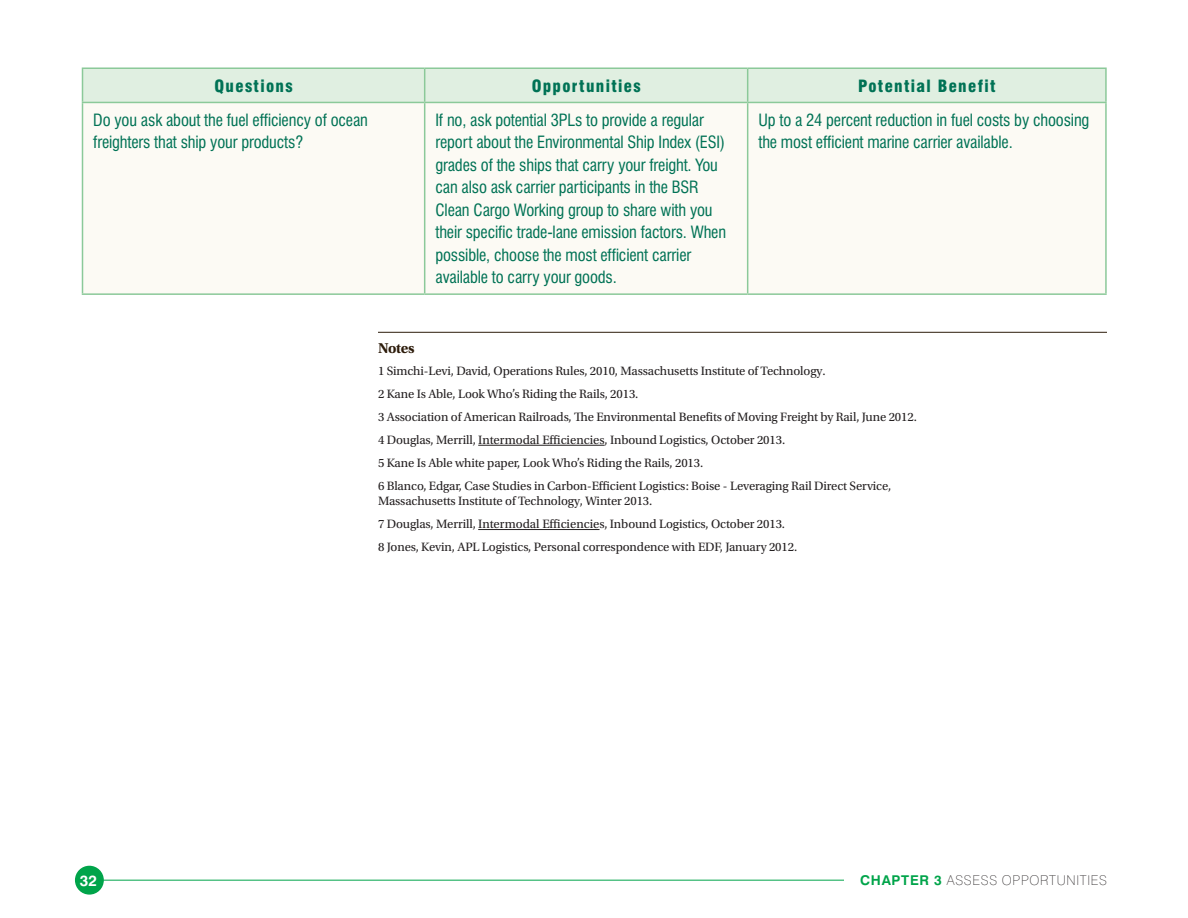
<style>
.page{position:relative;width:1188px;height:918px;background:#fff}
.page>*{position:absolute;margin:0;border:0;box-sizing:border-box;transform-origin:0 0}
.t1{font:condensed 16.5px/22.5px "Swiss 721 BT";letter-spacing:-.01em;color:#007255}
.t2{font:900 condensed 16.5px "Swiss 721 BT";letter-spacing:.08em;color:#007255}
.t3{font:700 15px "Utopia Std";letter-spacing:-.02em;color:#2d1c0b}
.t4{font:700 15px "Swiss 721 BT";color:#fff}
.t5{font:100 13.5px "Swiss 721 BT";letter-spacing:.05em;color:#231f20}
.t6{font:700 13.5px "Swiss 721 BT";color:#00a44a}
.t7{font:12.75px/23.1px "Utopia Std";letter-spacing:-.01em;color:#231f20}
.s1{font-weight:700;color:#00a44a}
</style>
<div class="page">
<hr style="left:103px;top:880px;width:989px;height:1px;background:#00a44a">
<div style="left:76px;top:866px;width:27px;height:28px;background:#00a44a;border-radius:50%"></div>
<div style="left:75px;top:866px;width:29px;height:29px;border:2px solid #00a44a;border-radius:50%"></div>
<hr style="left:378px;top:332px;width:729px;height:1px;background:#2d1c0b">
<hr style="left:478px;top:445px;width:127px;height:1px;background:#231f20">
<hr style="left:478px;top:529px;width:122px;height:1px;background:#231f20">
<div style="left:83px;top:69px;width:1022px;height:33px;background:#e0efe1"></div>
<div style="left:83px;top:103px;width:1022px;height:190px;background:#fcfaf4"></div>
<hr style="left:424px;top:69px;width:1px;height:33px;background:#8bc999">
<hr style="left:747px;top:69px;width:1px;height:33px;background:#8bc999">
<hr style="left:82px;top:102px;width:343px;height:1px;background:#8bc999">
<hr style="left:425px;top:102px;width:323px;height:1px;background:#8bc999">
<hr style="left:424px;top:103px;width:1px;height:190px;background:#8bc999">
<hr style="left:748px;top:102px;width:359px;height:1px;background:#8bc999">
<hr style="left:747px;top:103px;width:1px;height:190px;background:#8bc999">
<hr style="left:82px;top:103px;width:1px;height:190px;background:#8bc999">
<hr style="left:1105px;top:103px;width:2px;height:190px;background:#8bc999">
<hr style="left:82px;top:293px;width:343px;height:2px;background:#8bc999">
<hr style="left:425px;top:293px;width:323px;height:2px;background:#8bc999">
<hr style="left:748px;top:293px;width:359px;height:2px;background:#8bc999">
<hr style="left:82px;top:68px;width:343px;height:1px;background:#8bc999">
<hr style="left:82px;top:69px;width:1px;height:33px;background:#8bc999">
<hr style="left:425px;top:68px;width:323px;height:1px;background:#8bc999">
<hr style="left:748px;top:68px;width:359px;height:1px;background:#8bc999">
<hr style="left:1105px;top:69px;width:2px;height:33px;background:#8bc999">
<div style="left:845px;top:874px;width:262px;height:19px;background:#fff"></div>
<p class="t2" style="left:215px;top:76px;width:80px">Questions</p>
<p class="t2" style="left:532px;top:76px;width:110px">Opportunities</p>
<p class="t2" style="left:858px;top:76px;width:139px">Potential Benefit</p>
<p class="t1" style="left:93px;top:109px;width:276px">Do you ask about the fuel efficiency of ocean freighters that ship your products?</p>
<p class="t1" style="left:435px;top:109px;width:292px">If no, ask potential 3PLs to provide a regular report about the Environmental Ship Index (ESI) grades of the ships that carry your freight. You can also ask carrier participants in the BSR Clean Cargo Working group to share with you their specific trade-lane emission factors. When possible, choose the most efficient carrier available to carry your goods.</p>
<p class="t1" style="left:758px;top:109px;width:332px">Up to a 24 percent reduction in fuel costs by choosing the most efficient marine carrier available.</p>
<p class="t4" style="left:80px;top:872px;width:19px">32</p>
<p class="t3" style="left:378px;top:339px;width:38px">Notes</p>
<p class="t7" style="left:378px;top:359px;width:540px">1 Simchi-Levi, David, Operations Rules, 2010, Massachusetts Institute of Technology.<br>2 Kane Is Able, Look Who’s Riding the Rails, 2013.<br>3 Association of American Railroads, The Environmental Benefits of Moving Freight by Rail, June 2012.<br>4 Douglas, Merrill, Intermodal Efficiencies, Inbound Logistics, October 2013.<br>5 Kane Is Able white paper, Look Who’s Riding the Rails, 2013.<br>6 Blanco, Edgar, Case Studies in Carbon-Efficient Logistics: Boise - Leveraging Rail Direct Service,</p>
<p class="t7" style="left:378px;top:490px;width:421px">Massachusetts Institute of Technology, Winter 2013.<br>7 Douglas, Merrill, Intermodal Efficiencies, Inbound Logistics, October 2013.<br>8 Jones, Kevin, APL Logistics, Personal correspondence with EDF, January 2012.</p>
<p class="t6" style="left:860px;top:872px;width:32px">CHAPT</p>
<p class="t5" style="left:910px;top:872px;width:198px"><span class="s1">ER 3</span> ASSESS OPPORTUNITIES</p>
</div>
